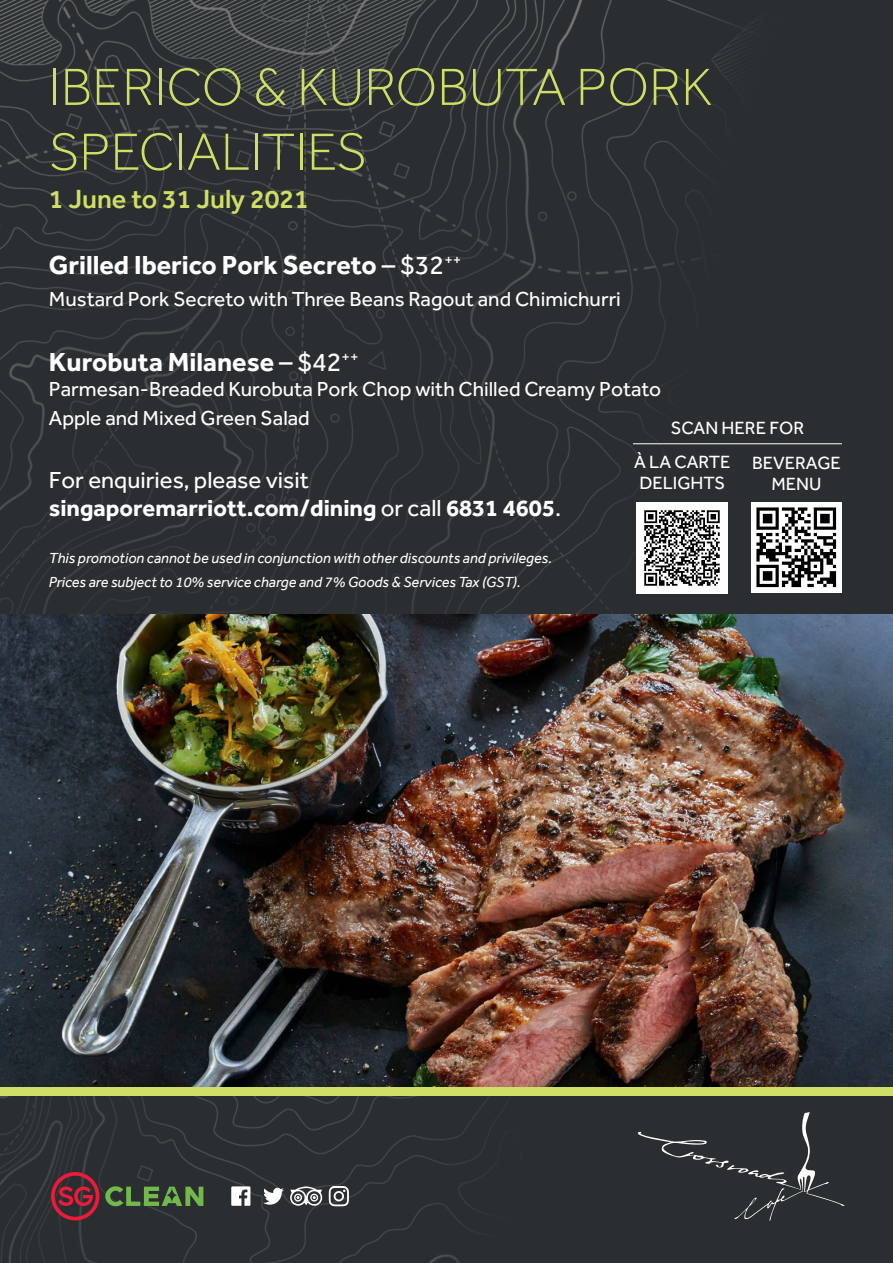
<style>
.page{position:relative;width:893px;height:1263px;background:#fff}
.page>*{position:absolute;margin:0;border:0;box-sizing:border-box;transform-origin:0 0}
.t1{font:300 54px/64.8px "Effra";color:#cfde65}
.t2{font:700 27px "Effra";color:#fff}
.t3{font:500 27px "Effra";color:#cfde65}
.t4{font:700 24px "Effra";color:#fff}
.t5{font:24px "Effra";color:#fff}
.t6{font:21px/28.7px "Effra";color:#fff}
.t7{font:18.3px/20.5px "Effra";color:#fff;text-align:center}
.t8{font:italic 15px "Effra";color:#fff}
.s1{font-weight:400}
</style>
<div class="page">
<img style="left:0;top:0;width:884px;height:1263px">
<img style="left:0;top:614px;width:893px;height:473px">
<div style="left:0;top:1087px;width:893px;height:9px;background:#cfde65"></div>
<svg style="left:263px;top:1188px;width:21px;height:17px"></svg>
<svg style="left:231px;top:1186px;width:19px;height:20px"></svg>
<svg style="left:290px;top:1187px;width:33px;height:19px"></svg>
<svg style="left:329px;top:1186px;width:20px;height:20px"></svg>
<svg style="left:51px;top:1172px;width:48px;height:48px;background:#722734"></svg>
<svg style="left:105px;top:1186px;width:98px;height:20px;background:#4d713d"></svg>
<svg style="left:638px;top:1112px;width:206px;height:109px;background:#333739"></svg>
<img style="left:637px;top:502px;width:91px;height:91px">
<img style="left:751px;top:502px;width:91px;height:91px">
<hr style="left:633px;top:443px;width:209px;height:1px;background:#fff">
<p class="t1" style="left:49px;top:54px;width:665px">IBERICO &amp; KUROBUTA PORK<br>SPECIALITIES</p>
<p class="t3" style="left:49px;top:182px;width:262px">1 June to 31 July 2021</p>
<p class="t2" style="left:49px;top:248px;width:414px">Grilled Iberico Pork Secreto <span class="s1">– $32</span><sup>++</sup></p>
<p class="t6" style="left:49px;top:285px;width:574px">Mustard Pork Secreto with Three Beans Ragout and Chimichurri</p>
<p class="t2" style="left:49px;top:346px;width:311px">Kurobuta Milanese <span class="s1">– $42</span><sup>++</sup></p>
<p class="t6" style="left:49px;top:375px;width:614px">Parmesan-Breaded Kurobuta Pork Chop with Chilled Creamy Potato<br>Apple and Mixed Green Salad</p>
<p class="t7" style="left:671px;top:417px;width:135px">SCAN HERE FOR</p>
<p class="t7" style="left:752px;top:453px;width:90px">BEVERAGE<br>MENU</p>
<p class="t7" style="left:634px;top:451px;width:98px;text-align:left">À LA CARTE<br>DELIGHTS</p>
<p class="t5" style="left:49px;top:465px;width:262px">For enquiries, please visit</p>
<p class="t4" style="left:49px;top:494px;width:514px">singaporemarriott.com/dining <span class="s1">or call</span> 6831 4605<span class="s1">.</span></p>
<p class="t8" style="left:49px;top:549px;width:505px">This promotion cannot be used in conjunction with other discounts and privileges.</p>
<p class="t8" style="left:49px;top:573px;width:473px">Prices are subject to 10% service charge and 7% Goods &amp; Services Tax (GST).</p>
</div>
